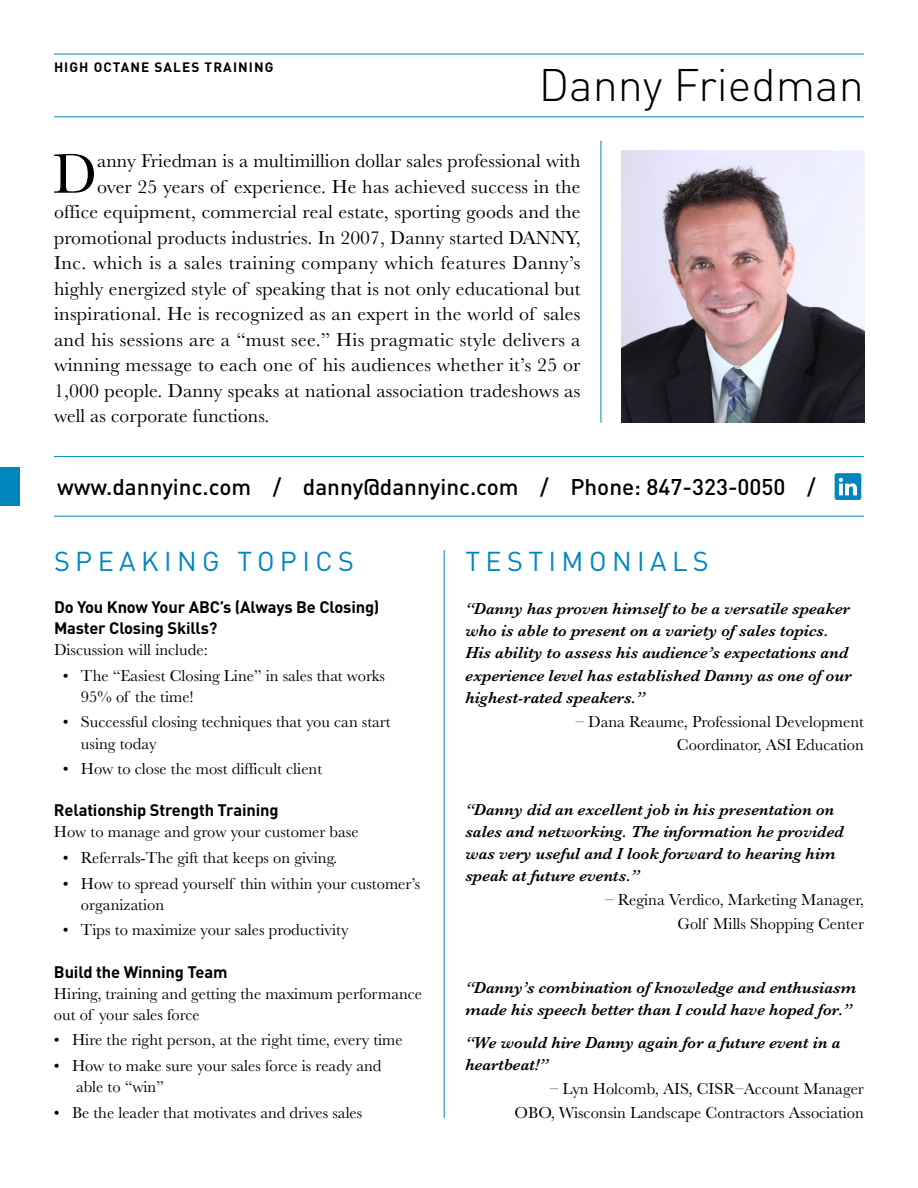
<style>
.page{position:relative;width:918px;height:1188px;background:#fff}
.page>*{position:absolute;margin:0;border:0;box-sizing:border-box;transform-origin:0 0}
.t1{font:58.05px "Baskerville";color:#000}
.t2{font:300 45px "DIN";color:#000}
.t3{font:27px "DIN";letter-spacing:.2em;color:#0086be}
.t4{font:500 22.5px "DIN";color:#000}
.t5{font:19.5px "Baskerville";letter-spacing:.01em;color:#000}
.t6{font:16.5px/21.1px "Baskerville";color:#000}
.t7{font:italic 600 16.5px/22.2px "Baskerville";color:#000}
.t8{font:700 16.5px/21.1px "DIN";letter-spacing:-.01em;color:#000}
.t9{font:700 13.5px "DIN";letter-spacing:.08em;color:#000}
</style>
<div class="page">
<img style="left:621px;top:151px;width:243px;height:272px">
<hr style="left:54px;top:54px;width:810px;height:1px;background:#0086be">
<hr style="left:54px;top:117px;width:810px;height:1px;background:#0086be">
<hr style="left:54px;top:456px;width:810px;height:1px;background:#0086be">
<hr style="left:54px;top:516px;width:810px;height:1px;background:#0086be">
<hr style="left:601px;top:141px;width:1px;height:282px;background:#0086be">
<hr style="left:444px;top:550px;width:1px;height:568px;background:#0086be">
<div style="left:835px;top:473px;width:26px;height:27px;background:#0086be;border-radius:2px"></div>
<svg style="left:839px;top:478px;width:18px;height:17px"></svg>
<div style="left:0;top:467px;width:20px;height:39px;background:#0086be"></div>
<p class="t9" style="left:54px;top:58px;width:221px">HIGH OCTANE SALES TRAINING</p>
<h2 class="t2" style="left:539px;top:55px;width:327px">Danny Friedman</h2>
<h1 class="t1" style="left:53px;top:137px;width:46px">D</h1>
<p class="t5" style="left:97px;top:148px;width:485px">anny Friedman is a multimillion dollar sales professional with</p>
<p class="t5" style="left:97px;top:174px;width:485px">over 25 years of experience. He has achieved success in the</p>
<p class="t5" style="left:54px;top:199px;width:528px">office equipment, commercial real estate, sporting goods and the</p>
<p class="t5" style="left:54px;top:225px;width:528px">promotional products industries. In 2007, Danny started DANNY,</p>
<p class="t5" style="left:54px;top:250px;width:528px">Inc. which is a sales training company which features Danny’s</p>
<p class="t5" style="left:54px;top:276px;width:528px">highly energized style of speaking that is not only educational but</p>
<p class="t5" style="left:54px;top:301px;width:528px">inspirational. He is recognized as an expert in the world of sales</p>
<p class="t5" style="left:54px;top:327px;width:528px">and his sessions are a “must see.” His pragmatic style delivers a</p>
<p class="t5" style="left:54px;top:352px;width:528px">winning message to each one of his audiences whether it’s 25 or</p>
<p class="t5" style="left:54px;top:378px;width:528px">1,000 people. Danny speaks at national association tradeshows as</p>
<p class="t5" style="left:54px;top:403px;width:217px">well as corporate functions.</p>
<h3 class="t4" style="left:57px;top:471px;width:760px">www.dannyinc.com / danny@dannyinc.com / Phone: 847-323-0050 /</h3>
<h3 class="t3" style="left:54px;top:546px;width:301px">SPEAKING TOPICS</h3>
<p class="t8" style="left:54px;top:596px;width:327px">Do You Know Your ABC’s (Always Be Closing)<br>Master Closing Skills?</p>
<p class="t6" style="left:54px;top:639px;width:155px">Discussion will include:</p>
<p class="t6" style="left:81px;top:665px;width:305px;text-indent:-18px">• The “Easiest Closing Line” in sales that works<br>95% of the time!</p>
<p class="t6" style="left:81px;top:712px;width:311px;text-indent:-18px">• Successful closing techniques that you can start using today</p>
<p class="t6" style="left:63px;top:759px;width:261px">• How to close the most difficult client</p>
<p class="t8" style="left:54px;top:799px;width:226px">Relationship Strength Training</p>
<p class="t6" style="left:54px;top:822px;width:306px">How to manage and grow your customer base</p>
<p class="t6" style="left:63px;top:847px;width:276px">• Referrals-The gift that keeps on giving.</p>
<p class="t6" style="left:81px;top:873px;width:341px;text-indent:-18px">• How to spread yourself thin within your customer’s organization</p>
<p class="t6" style="left:63px;top:920px;width:287px">• Tips to maximize your sales productivity</p>
<p class="t8" style="left:54px;top:960px;width:175px">Build the Winning Team</p>
<p class="t6" style="left:54px;top:983px;width:370px">Hiring, training and getting the maximum performance out of your sales force</p>
<p class="t6" style="left:54px;top:1030px;width:350px">• Hire the right person, at the right time, every time</p>
<p class="t6" style="left:76px;top:1055px;width:307px;text-indent:-22px">• How to make sure your sales force is ready and able to “win”</p>
<p class="t6" style="left:54px;top:1102px;width:310px">• Be the leader that motivates and drives sales</p>
<h3 class="t3" style="left:465px;top:546px;width:245px">TESTIMONIALS</h3>
<p class="t7" style="left:465px;top:598px;width:388px">“Danny has proven himself to be a versatile speaker who is able to present on a variety of sales topics.<br>His ability to assess his audience’s expectations and experience level has established Danny as one of our highest-rated speakers.”</p>
<p class="t6" style="left:576px;top:710px;width:290px;line-height:23.7px;text-align:right">– Dana Reaume, Professional Development<br>Coordinator, ASI Education</p>
<p class="t7" style="left:465px;top:798px;width:380px">“Danny did an excellent job in his presentation on sales and networking. The information he provided was very useful and I look forward to hearing him speak at future events.”</p>
<p class="t6" style="left:606px;top:888px;width:260px;line-height:23.7px;text-align:right">– Regina Verdico, Marketing Manager,<br>Golf Mills Shopping Center</p>
<p class="t7" style="left:465px;top:977px;width:393px">“Danny’s combination of knowledge and enthusiasm made his speech better than I could have hoped for.”</p>
<p class="t7" style="left:465px;top:1032px;width:377px">“We would hire Danny again for a future event in a heartbeat!”</p>
<p class="t6" style="left:515px;top:1077px;width:351px;line-height:23.7px;text-align:right">– Lyn Holcomb, AIS, CISR–Account Manager<br>OBO, Wisconsin Landscape Contractors Association</p>
</div>
